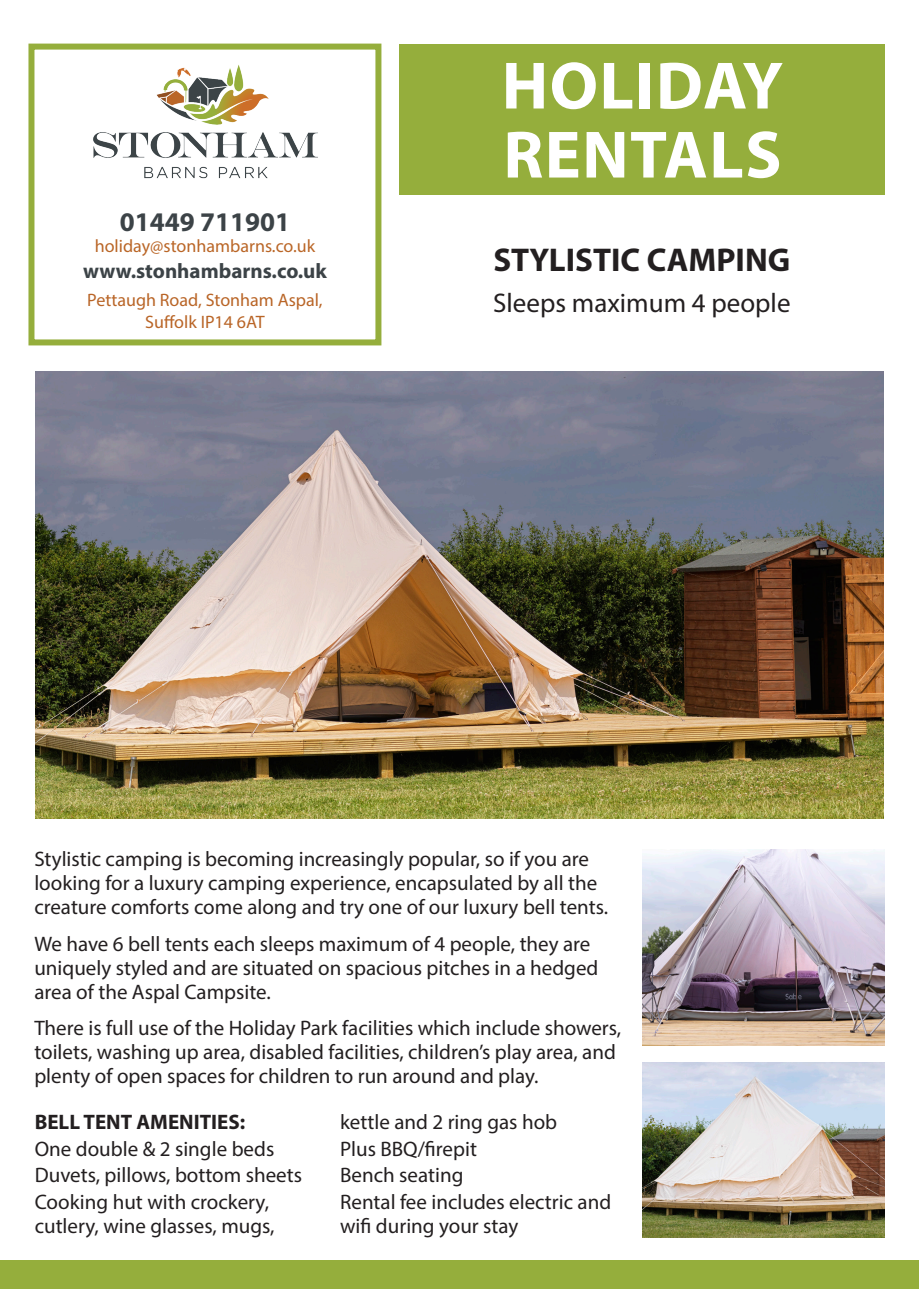
<style>
.page{position:relative;width:919px;height:1289px;background:#fff}
.page>*{position:absolute;margin:0;border:0;box-sizing:border-box;transform-origin:0 0}
.t1{font:700 67.5px "Myriad Pro";letter-spacing:.02em;color:#fff}
.t2{font:700 33px "Myriad Pro";color:#231f20}
.t3{font:27px "Myriad Pro";color:#231f20}
.t4{font:700 27px "Myriad Pro";color:#3c4347}
.t5{font:21px/24px "Myriad Pro";color:#231f20}
.t6{font:700 21px "Myriad Pro";color:#3c4347}
.t7{font:700 21px "Myriad Pro";color:#231f20}
.t8{font:18px/21.6px "Myriad Pro";color:#b96527;text-align:center}
.t9{font:18px "Myriad Pro";color:#ba6627}
</style>
<div class="page">
<div style="left:28px;top:44px;width:353px;height:301px;border:6px solid #95ae3c"></div>
<div style="left:400px;top:44px;width:484px;height:150px;background:#95ae3c"></div>
<div style="left:0;top:1260px;width:918px;height:28px;background:#95ae3c"></div>
<img style="left:71px;top:43px;width:267px;height:136px">
<img style="left:642px;top:849px;width:242px;height:196px">
<img style="left:642px;top:1062px;width:242px;height:175px">
<img style="left:35px;top:371px;width:848px;height:447px">
<p class="t4" style="left:120px;top:204px;width:172px">01449 711901</p>
<p class="t9" style="left:95px;top:235px;width:222px">holiday@stonhambarns.co.uk</p>
<p class="t6" style="left:83px;top:257px;width:245px">www.stonhambarns.co.uk</p>
<p class="t8" style="left:87px;top:289px;width:237px">Pettaugh Road, Stonham Aspal,<br>Suffolk IP14 6AT</p>
<p class="t1" style="left:501px;top:42px;width:283px">HOLIDAY</p>
<p class="t1" style="left:503px;top:111px;width:280px">RENTALS</p>
<p class="t2" style="left:493px;top:239px;width:298px">STYLISTIC CAMPING</p>
<p class="t3" style="left:493px;top:286px;width:299px">Sleeps maximum 4 people</p>
<p class="t5" style="left:34px;top:846px;width:575px">Stylistic camping is becoming increasingly popular, so if you are looking for a luxury camping experience, encapsulated by all the creature comforts come along and try one of our luxury bell tents.</p>
<p class="t5" style="left:34px;top:931px;width:565px">We have 6 bell tents each sleeps maximum of 4 people, they are uniquely styled and are situated on spacious pitches in a hedged area of the Aspal Campsite.</p>
<p class="t5" style="left:34px;top:1015px;width:588px">There is full use of the Holiday Park facilities which include showers, toilets, washing up area, disabled facilities, children’s play area, and plenty of open spaces for children to run around and play.</p>
<p class="t7" style="left:35px;top:1108px;width:212px">BELL TENT AMENITIES:</p>
<p class="t5" style="left:35px;top:1136px;width:241px">One double &amp; 2 single beds</p>
<p class="t5" style="left:35px;top:1162px;width:269px">Duvets, pillows, bottom sheets</p>
<p class="t5" style="left:35px;top:1189px;width:241px">Cooking hut with crockery, cutlery, wine glasses, mugs,</p>
<p class="t5" style="left:340px;top:1109px;width:218px">kettle and 2 ring gas hob</p>
<p class="t5" style="left:340px;top:1136px;width:138px">Plus BBQ/firepit</p>
<p class="t5" style="left:340px;top:1162px;width:125px">Bench seating</p>
<p class="t5" style="left:340px;top:1189px;width:272px">Rental fee includes electric and wifi during your stay</p>
</div>
